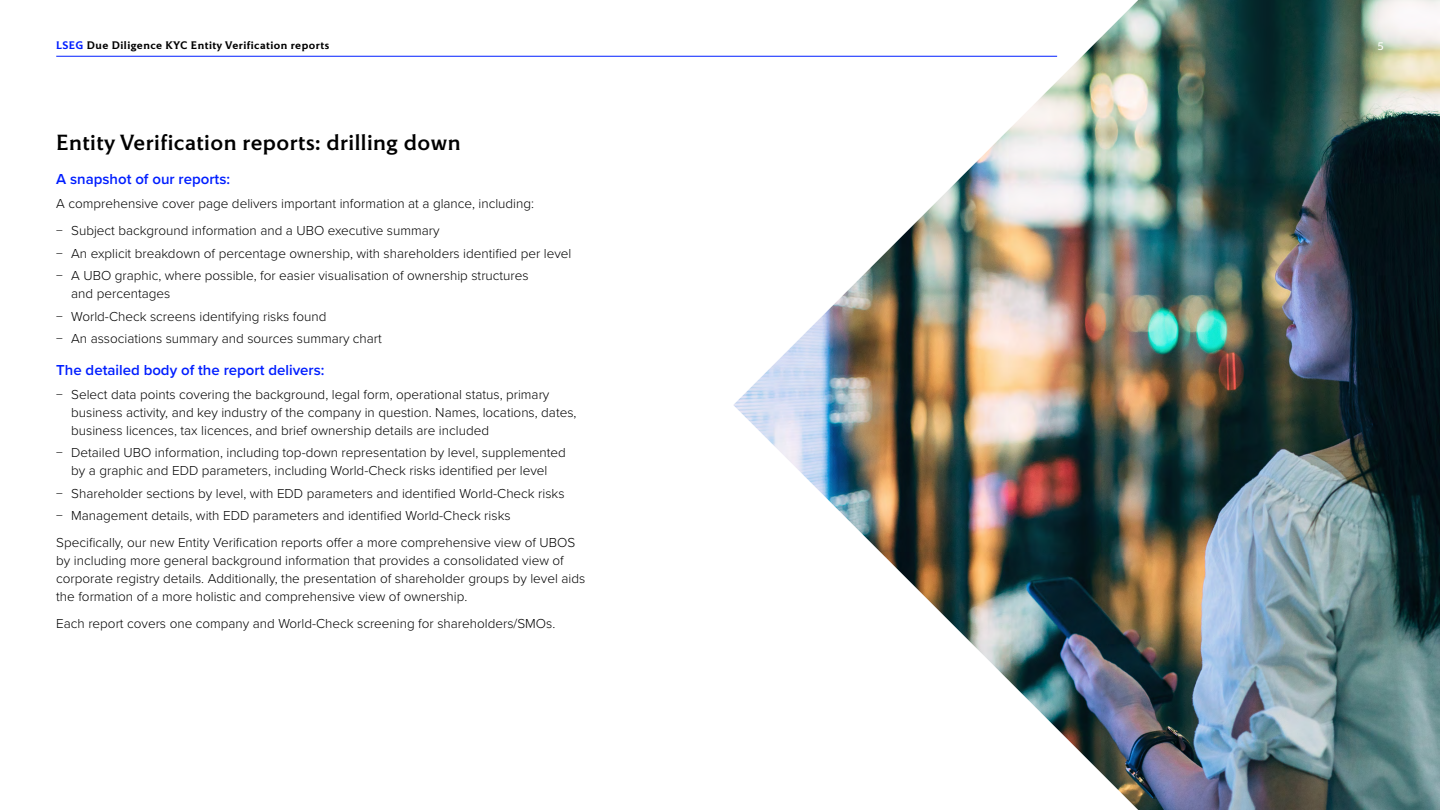
<style>
.page{position:relative;width:1440px;height:810px;background:#fff}
.page>*{position:absolute;margin:0;border:0;box-sizing:border-box;transform-origin:0 0}
.Body_heading_30_32_5pt_black{font:500 22.5px "LSEG Motto";letter-spacing:.02em;color:#000}
.Body_subheading_20_26pt_blue{font:600 15px "Proxima Nova";color:#001eff}
.Body_text_18_24pt_black{font:300 13.5px/18px "Proxima Nova";color:#000}
.LSE_pagination_15_18pt_blue{font:600 11.25px "LSEG Motto";letter-spacing:.04em;color:#000}
.t1{font:11.25px "LSEG Motto";color:#fff}
.s1{color:#001eff}
</style>
<div class="page">
<img style="left:733px;top:0;width:707px;height:810px">
<hr style="left:56px;top:56px;width:1001px;height:1px;background:#001eff">
<p class="LSE_pagination_15_18pt_blue" style="left:56px;top:38px;width:274px"><span class="s1">LSEG</span> Due Diligence KYC Entity Verification reports</p>
<p class="Body_heading_30_32_5pt_black" style="left:56px;top:129px;width:406px">Entity Verification reports: drilling down</p>
<p class="Body_subheading_20_26pt_blue" style="left:56px;top:168px;width:175px">A snapshot of our reports:</p>
<p class="Body_text_18_24pt_black" style="left:56px;top:194px;width:479px">A comprehensive cover page delivers important information at a glance, including:</p>
<p class="Body_text_18_24pt_black" style="left:56px;top:221px;width:385px">− Subject background information and a UBO executive summary</p>
<p class="Body_text_18_24pt_black" style="left:56px;top:244px;width:517px">− An explicit breakdown of percentage ownership, with shareholders identified per level</p>
<p class="Body_text_18_24pt_black" style="left:71px;top:266px;width:459px;text-indent:-15px">− A UBO graphic, where possible, for easier visualisation of ownership structures and percentages</p>
<p class="Body_text_18_24pt_black" style="left:56px;top:307px;width:272px">− World-Check screens identifying risks found</p>
<p class="Body_text_18_24pt_black" style="left:56px;top:329px;width:327px">− An associations summary and sources summary chart</p>
<p class="Body_subheading_20_26pt_blue" style="left:56px;top:359px;width:270px">The detailed body of the report delivers:</p>
<p class="Body_text_18_24pt_black" style="left:71px;top:385px;width:507px;text-indent:-15px">− Select data points covering the background, legal form, operational status, primary business activity, and key industry of the company in question. Names, locations, dates, business licences, tax licences, and brief ownership details are included</p>
<p class="Body_text_18_24pt_black" style="left:56px;top:443px;width:511px;text-align:center">− Detailed UBO information, including top-down representation by level, supplemented by a graphic and EDD parameters, including World-Check risks identified per level</p>
<p class="Body_text_18_24pt_black" style="left:56px;top:484px;width:510px">− Shareholder sections by level, with EDD parameters and identified World-Check risks</p>
<p class="Body_text_18_24pt_black" style="left:56px;top:506px;width:456px">− Management details, with EDD parameters and identified World-Check risks</p>
<p class="Body_text_18_24pt_black" style="left:56px;top:533px;width:531px">Specifically, our new Entity Verification reports offer a more comprehensive view of UBOS by including more general background information that provides a consolidated view of corporate registry details. Additionally, the presentation of shareholder groups by level aids the formation of a more holistic and comprehensive view of ownership.</p>
<p class="Body_text_18_24pt_black" style="left:56px;top:614px;width:501px">Each report covers one company and World-Check screening for shareholders/SMOs.</p>
<p class="t1" style="left:1378px;top:39px;width:7px">5</p>
</div>
